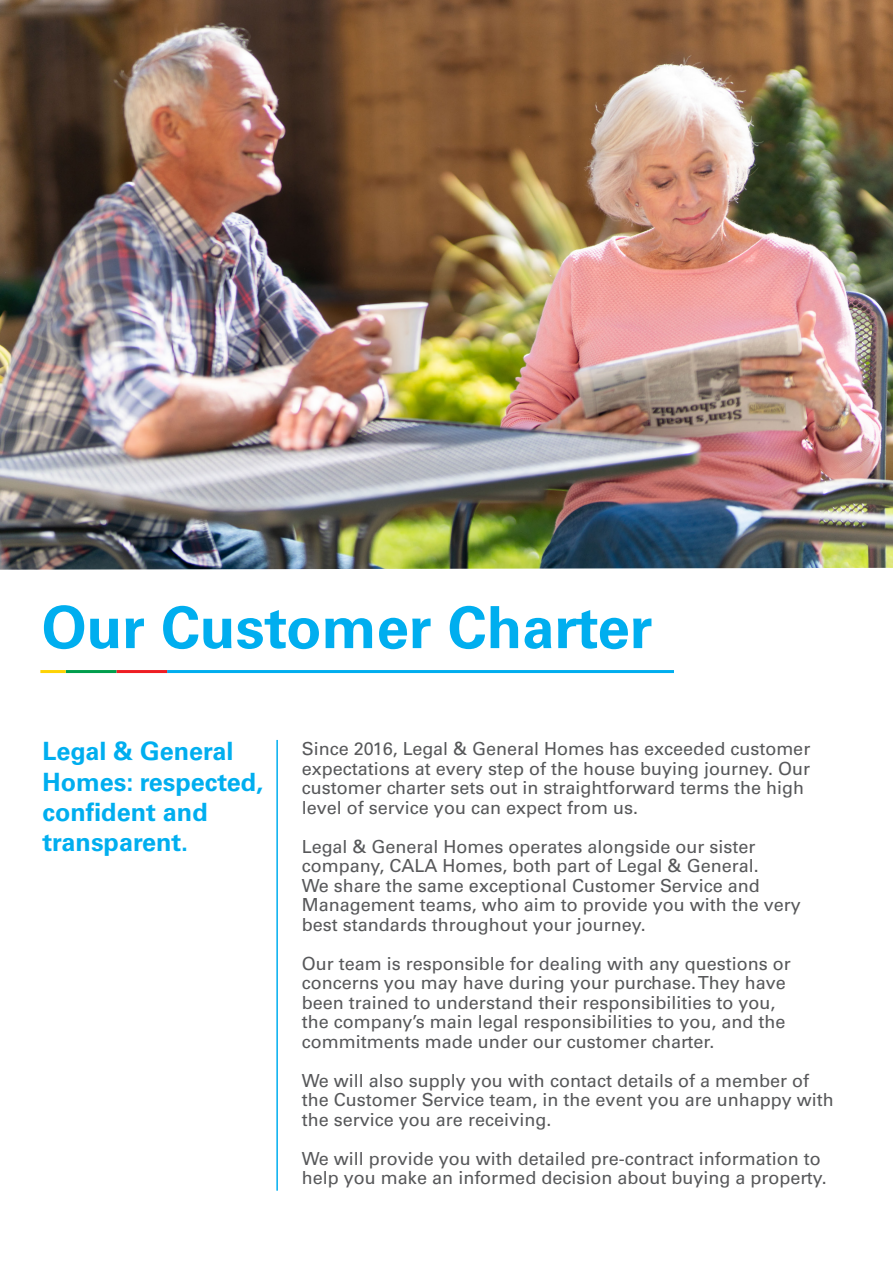
<style>
.page{position:relative;width:893px;height:1263px;background:#fff}
.page>*{position:absolute;margin:0;border:0;box-sizing:border-box;transform-origin:0 0}
.t1{font:700 58.2px "Univers LT Std";color:#00aeef}
.t2{font:700 25.2px/30.3px "Univers LT Std";color:#00aeef}
.t3{font:18px/19.5px "Univers LT Std";color:#57585a}
</style>
<div class="page">
<img style="left:0;top:0;width:893px;height:570px">
<hr style="left:167px;top:670px;width:507px;height:3px;background:#00aeef">
<hr style="left:116px;top:670px;width:51px;height:3px;background:#ee1d23">
<hr style="left:66px;top:670px;width:50px;height:3px;background:#009e4d">
<hr style="left:40px;top:670px;width:26px;height:3px;background:#fed304">
<hr style="left:276px;top:740px;width:2px;height:451px;background:#00aeef">
<p class="t1" style="left:41px;top:593px;width:612px">Our Customer Charter</p>
<p class="t2" style="left:43px;top:736px;width:222px">Legal &amp; General<br>Homes: respected, confident and transparent.</p>
<p class="t3" style="left:302px;top:739px;width:510px">Since 2016, Legal &amp; General Homes has exceeded customer expectations at every step of the house buying journey. Our customer charter sets out in straightforward terms the high level of service you can expect from us.</p>
<p class="t3" style="left:302px;top:836px;width:500px">Legal &amp; General Homes operates alongside our sister company, CALA Homes, both part of Legal &amp; General.<br>We share the same exceptional Customer Service and Management teams, who aim to provide you with the very best standards throughout your journey.</p>
<p class="t3" style="left:302px;top:953px;width:490px">Our team is responsible for dealing with any questions or concerns you may have during your purchase. They have been trained to understand their responsibilities to you, the company’s main legal responsibilities to you, and the commitments made under our customer charter.</p>
<p class="t3" style="left:302px;top:1070px;width:533px">We will also supply you with contact details of a member of the Customer Service team, in the event you are unhappy with the service you are receiving.</p>
<p class="t3" style="left:302px;top:1148px;width:527px">We will provide you with detailed pre-contract information to help you make an informed decision about buying a property.</p>
</div>
